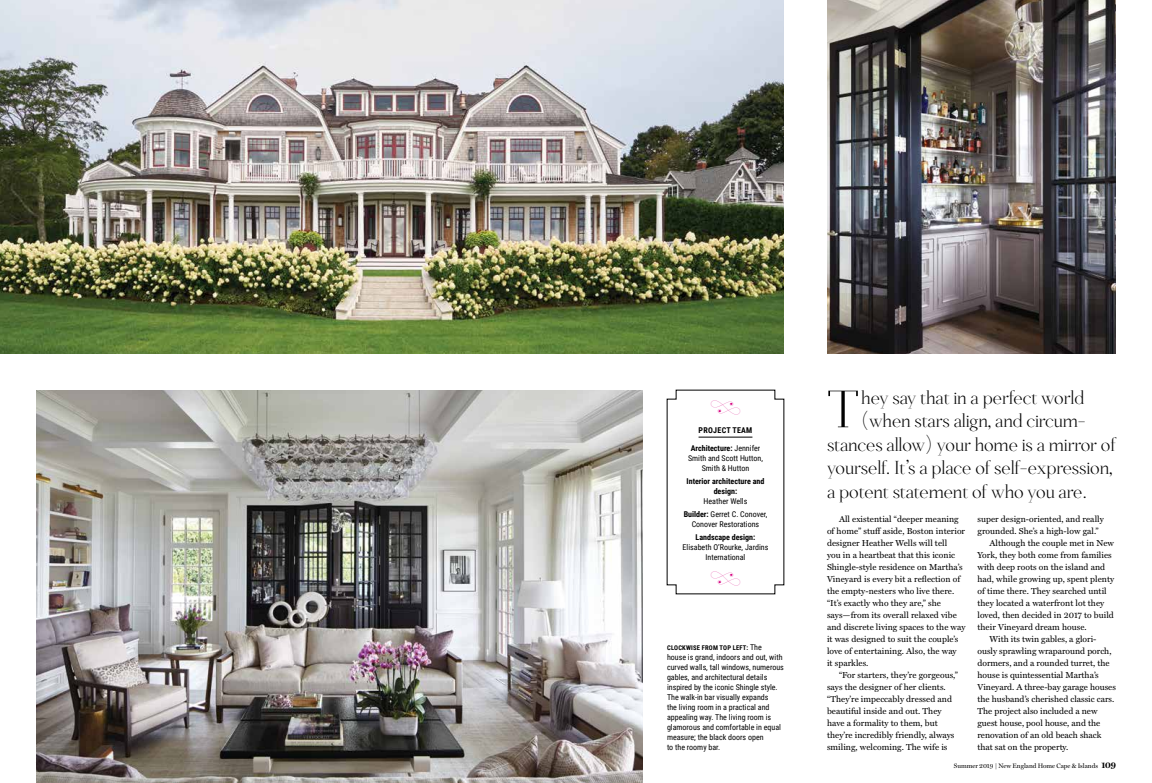
<style>
.page{position:relative;width:1152px;height:783px;background:#fff}
.page>*{position:absolute;margin:0;border:0;box-sizing:border-box;transform-origin:0 0}
.t1{font:300 50.3px "Salinas";color:#000}
.t2{font:300 18px "Salinas";color:#000}
.t3{font:600 12px "Salinas";color:#d60080}
.t4{font:8.7px/12px "Miller Text";letter-spacing:.005em;color:#000}
.t5{font:8px/10px "Roboto Condensed";color:#000;text-align:center}
.t6{font:700 8px/10px "Roboto Condensed";color:#000;text-align:center}
.t7{font:700 8px "Roboto Condensed";letter-spacing:.035em;color:#000}
.t8{font:6.5px "Miller Display";color:#000}
.t9{font:700 6.5px "Roboto Condensed";letter-spacing:.035em;color:#000}
.s1{font-weight:700}
.s2{font-weight:400;font-size:8px}
.s3{font-weight:700;font-size:9px}
</style>
<div class="page">
<img style="left:827px;top:0;width:289px;height:354px">
<img style="left:0;top:0;width:784px;height:354px">
<img style="left:36px;top:390px;width:607px;height:393px">
<svg style="left:667px;top:390px;width:117px;height:204px"></svg>
<hr style="left:699px;top:437px;width:53px;height:1px;background:#000">
<h3 class="t3" style="left:711px;top:400px;width:32px">•</h3>
<p class="t7" style="left:699px;top:425px;width:55px">PROJECT TEAM</p>
<p class="t5" style="left:688px;top:443px;width:76px"><span class="s1">Architecture:</span> Jennifer<br>Smith and Scott Hutton,<br>Smith &amp; Hutton</p>
<p class="t6" style="left:687px;top:476px;width:79px">Interior architecture and design:</p>
<p class="t5" style="left:684px;top:494px;width:85px;line-height:13px">Heather Wells<br><span class="s1">Builder:</span> Gerret C. Conover,</p>
<p class="t5" style="left:692px;top:519px;width:69px">Conover Restorations</p>
<p class="t6" style="left:696px;top:532px;width:61px">Landscape design:</p>
<p class="t5" style="left:683px;top:542px;width:87px">Elisabeth O’Rourke, Jardins<br>International</p>
<h3 class="t3" style="left:711px;top:571px;width:32px">•</h3>
<p class="t9" style="left:667px;top:643px;width:96px">CLOCKWISE FROM TOP LEFT: <span class="s2">The</span></p>
<p class="t5" style="left:667px;top:652px;width:118px;text-align:left">house is grand, indoors and out, with curved walls, tall windows, numerous gables, and architectural details inspired by the iconic Shingle style.<br>The walk-in bar visually expands<br>the living room in a practical and appealing way. The living room is glamorous and comfortable in equal measure; the black doors open<br>to the roomy bar.</p>
<h1 class="t1" style="left:827px;top:380px;width:34px">T</h1>
<h2 class="t2" style="left:861px;top:387px;width:224px">hey say that in a perfect world</h2>
<h2 class="t2" style="left:861px;top:411px;width:226px">(when stars align, and circum-</h2>
<h2 class="t2" style="left:827px;top:434px;width:290px">stances allow) your home is a mirror of</h2>
<h2 class="t2" style="left:827px;top:458px;width:287px">yourself. It’s a place of self-expression,</h2>
<h2 class="t2" style="left:827px;top:481px;width:262px">a potent statement of who you are.</h2>
<p class="t4" style="left:827px;top:513px;width:140px;text-indent:12px">All existential “deeper meaning of home” stuff aside, Boston interior designer Heather Wells will tell<br>you in a heartbeat that this iconic Shingle-style residence on Martha’s Vineyard is every bit a reflection of the empty-nesters who live there. “It’s exactly who they are,” she says—from its overall relaxed vibe and discrete living spaces to the way it was designed to suit the couple’s love of entertaining. Also, the way<br>it sparkles.</p>
<p class="t4" style="left:827px;top:669px;width:132px;text-indent:12px">“For starters, they’re gorgeous,” says the designer of her clients. “They’re impeccably dressed and beautiful inside and out. They have a formality to them, but they’re incredibly friendly, always smiling, welcoming. The wife is</p>
<p class="t4" style="left:978px;top:513px;width:128px">super design-oriented, and really</p>
<p class="t4" style="left:978px;top:525px;width:122px">grounded. She’s a high-low gal.”</p>
<p class="t4" style="left:990px;top:537px;width:126px">Although the couple met in New</p>
<p class="t4" style="left:978px;top:549px;width:136px">York, they both come from families</p>
<p class="t4" style="left:978px;top:561px;width:129px">with deep roots on the island and</p>
<p class="t4" style="left:978px;top:573px;width:138px">had, while growing up, spent plenty</p>
<p class="t4" style="left:978px;top:585px;width:131px">of time there. They searched until</p>
<p class="t4" style="left:978px;top:597px;width:128px">they located a waterfront lot they</p>
<p class="t4" style="left:978px;top:609px;width:138px">loved, then decided in 2017 to build</p>
<p class="t4" style="left:978px;top:621px;width:111px">their Vineyard dream house.</p>
<p class="t4" style="left:990px;top:633px;width:109px">With its twin gables, a glori-</p>
<p class="t4" style="left:978px;top:645px;width:136px">ously sprawling wraparound porch,</p>
<p class="t4" style="left:978px;top:657px;width:134px">dormers, and a rounded turret, the</p>
<p class="t4" style="left:978px;top:669px;width:123px">house is quintessential Martha’s</p>
<p class="t4" style="left:978px;top:681px;width:140px">Vineyard. A three-bay garage houses</p>
<p class="t4" style="left:978px;top:693px;width:138px">the husband’s cherished classic cars.</p>
<p class="t4" style="left:978px;top:705px;width:122px">The project also included a new</p>
<p class="t4" style="left:978px;top:717px;width:124px">guest house, pool house, and the</p>
<p class="t4" style="left:978px;top:729px;width:126px">renovation of an old beach shack</p>
<p class="t4" style="left:978px;top:741px;width:92px">that sat on the property.</p>
<p class="t8" style="left:954px;top:762px;width:164px">Summer 2019 | New England Home Cape &amp; Islands <span class="s3">109</span></p>
</div>
